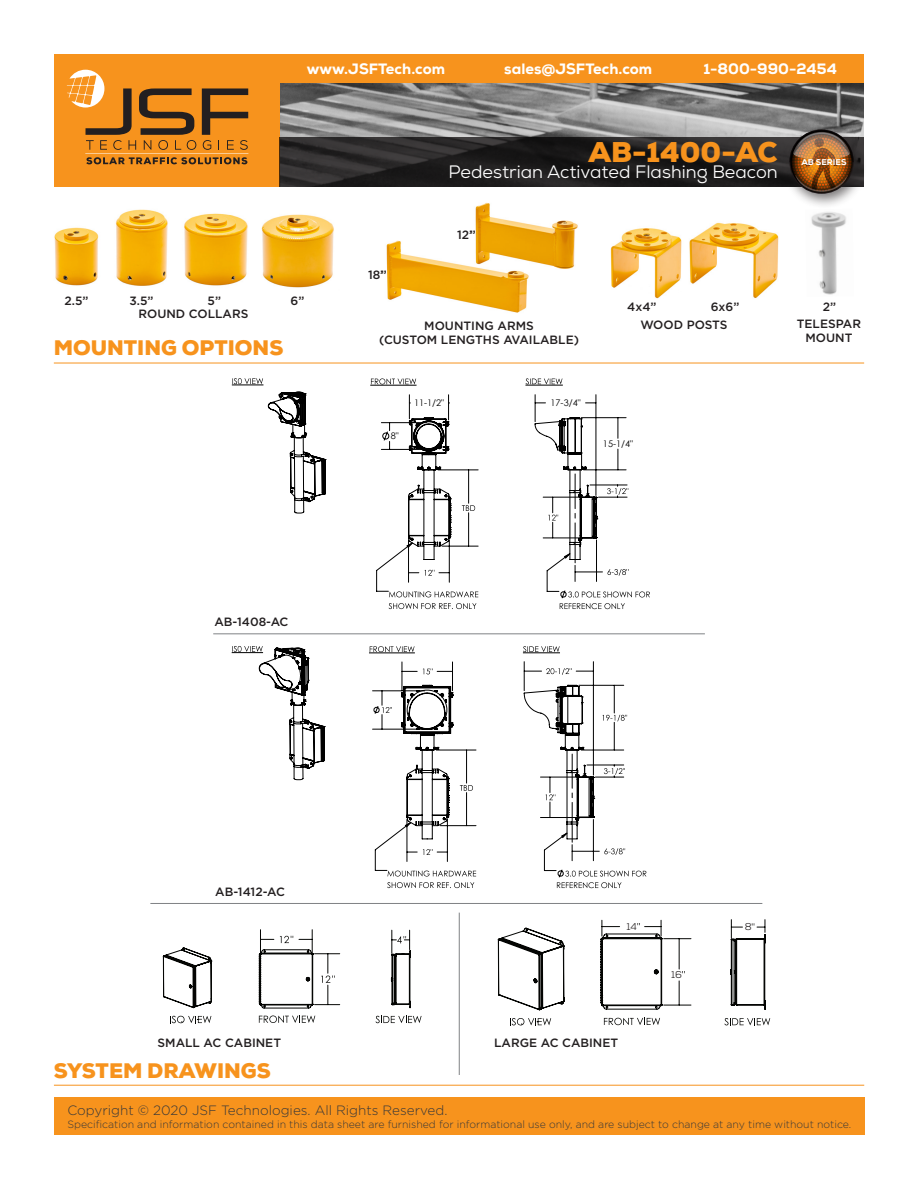
<style>
.page{position:relative;width:918px;height:1188px;background:#fff}
.page>*{position:absolute;margin:0;border:0;box-sizing:border-box;transform-origin:0 0}
.t1{font:900 28.5px "Nexa";color:#f7931d}
.t2{font:900 21px "Nexa";color:#f7931d}
.t3{font:18px "Nexa";color:#fff}
.t4{font:800 15px "Nexa";color:#fff}
.t5{font:300 13.5px "Gotham";color:#383839}
.t6{font:500 12px/14.4px "Gotham";color:#231f20;text-align:center}
.t7{font:300 10.5px "Gotham";color:#383839}
.t8{font:9.9px "Nexa";color:#231f20}
.t9{font:9.15px "Century Gothic";color:#000}
.t10{font:800 8.4px "Nexa";color:#fff}
</style>
<div class="page">
<svg style="left:376px;top:395px;width:274px;height:214px"></svg>
<svg style="left:268px;top:392px;width:58px;height:121px"></svg>
<svg style="left:232px;top:378px;width:31px;height:6px"></svg>
<hr style="left:232px;top:385px;width:31px;height:1px;background:#000">
<svg style="left:526px;top:378px;width:36px;height:6px"></svg>
<hr style="left:525px;top:385px;width:38px;height:1px;background:#000">
<svg style="left:371px;top:378px;width:45px;height:6px"></svg>
<hr style="left:370px;top:385px;width:47px;height:1px;background:#000">
<hr style="left:373px;top:691px;width:52px;height:1px;background:#000">
<hr style="left:373px;top:729px;width:52px;height:1px;background:#000">
<svg style="left:374px;top:662px;width:272px;height:226px"></svg>
<svg style="left:232px;top:646px;width:93px;height:134px"></svg>
<hr style="left:232px;top:652px;width:31px;height:1px;background:#000">
<svg style="left:523px;top:646px;width:37px;height:6px"></svg>
<hr style="left:523px;top:652px;width:37px;height:1px;background:#000">
<svg style="left:370px;top:646px;width:45px;height:6px"></svg>
<hr style="left:369px;top:653px;width:46px;height:1px;background:#000">
<img style="left:280px;top:83px;width:584px;height:54px">
<div style="left:54px;top:54px;width:226px;height:133px;background:#f7931d"></div>
<svg style="left:67px;top:70px;width:181px;height:94px"></svg>
<svg style="left:280px;top:137px;width:501px;height:50px;background:#242222"></svg>
<div style="left:280px;top:54px;width:584px;height:29px;background:#f7931d"></div>
<hr style="left:213px;top:634px;width:492px;height:1px;background:#808285">
<hr style="left:150px;top:903px;width:612px;height:1px;background:#808285">
<hr style="left:459px;top:913px;width:1px;height:162px;background:#808285">
<svg style="left:604px;top:1018px;width:56px;height:7px"></svg>
<svg style="left:724px;top:1018px;width:46px;height:7px"></svg>
<svg style="left:510px;top:1018px;width:41px;height:7px"></svg>
<svg style="left:730px;top:920px;width:36px;height:90px"></svg>
<svg style="left:498px;top:928px;width:67px;height:83px"></svg>
<svg style="left:601px;top:920px;width:90px;height:90px"></svg>
<svg style="left:259px;top:1016px;width:56px;height:7px"></svg>
<svg style="left:375px;top:1016px;width:47px;height:7px"></svg>
<svg style="left:170px;top:1016px;width:41px;height:7px"></svg>
<svg style="left:259px;top:930px;width:81px;height:78px"></svg>
<svg style="left:163px;top:947px;width:49px;height:61px"></svg>
<svg style="left:391px;top:930px;width:20px;height:78px"></svg>
<hr style="left:54px;top:1085px;width:810px;height:1px;background:#f7931d">
<hr style="left:54px;top:363px;width:810px;height:1px;background:#f7931d">
<div style="left:54px;top:1097px;width:810px;height:38px;background:#f7931d"></div>
<img style="left:54px;top:227px;width:45px;height:59px">
<img style="left:116px;top:209px;width:52px;height:77px">
<img style="left:184px;top:213px;width:64px;height:73px">
<img style="left:261px;top:214px;width:73px;height:74px">
<img style="left:610px;top:228px;width:72px;height:71px">
<img style="left:689px;top:222px;width:90px;height:76px">
<img style="left:811px;top:212px;width:35px;height:83px">
<img style="left:475px;top:202px;width:103px;height:67px">
<img style="left:386px;top:237px;width:145px;height:76px">
<div style="left:781px;top:124px;width:86px;height:85px;background:#231f20;opacity:.6"></div>
<img style="left:790px;top:130px;width:64px;height:62px">
<p class="t4" style="left:307px;top:59px;width:140px">www.JSFTech.com</p>
<p class="t4" style="left:504px;top:59px;width:149px">sales@JSFTech.com</p>
<p class="t4" style="left:703px;top:59px;width:135px">1-800-990-2454</p>
<p class="t6" style="left:64px;top:293px;width:26px">2.5”</p>
<p class="t6" style="left:129px;top:293px;width:26px">3.5”</p>
<p class="t6" style="left:208px;top:293px;width:15px">5”</p>
<p class="t6" style="left:291px;top:293px;width:15px">6”</p>
<p class="t6" style="left:139px;top:307px;width:111px">ROUND COLLARS</p>
<h2 class="t2" style="left:54px;top:334px;width:231px">MOUNTING OPTIONS</h2>
<p class="t6" style="left:368px;top:267px;width:20px">18”</p>
<h1 class="t1" style="left:588px;top:134px;width:191px">AB-1400-AC</h1>
<h3 class="t3" style="left:449px;top:161px;width:331px">Pedestrian Activated Flashing Beacon</h3>
<p class="t6" style="left:457px;top:228px;width:20px">12”</p>
<p class="t10" style="left:801px;top:157px;width:47px">AB SERIES</p>
<p class="t6" style="left:711px;top:299px;width:30px">6x6”</p>
<p class="t6" style="left:797px;top:298px;width:66px;line-height:17.2px">2”<br>TELESPAR</p>
<p class="t6" style="left:806px;top:331px;width:48px">MOUNT</p>
<p class="t6" style="left:627px;top:299px;width:31px">4x4”</p>
<p class="t6" style="left:379px;top:318px;width:201px">MOUNTING ARMS<br>(CUSTOM LENGTHS AVAILABLE)</p>
<p class="t6" style="left:640px;top:317px;width:89px">WOOD POSTS</p>
<p class="t9" style="left:391px;top:430px;width:9px">8"</p>
<p class="t9" style="left:414px;top:397px;width:32px">11-1/2"</p>
<p class="t9" style="left:551px;top:397px;width:32px">17-3/4"</p>
<p class="t9" style="left:603px;top:437px;width:32px">15-1/4"</p>
<p class="t6" style="left:214px;top:615px;width:76px">AB-1408-AC</p>
<p class="t6" style="left:215px;top:884px;width:71px">AB-1412-AC</p>
<p class="t8" style="left:627px;top:920px;width:12px">14</p>
<p class="t8" style="left:671px;top:968px;width:12px">16</p>
<p class="t8" style="left:745px;top:921px;width:8px">8</p>
<p class="t6" style="left:158px;top:1035px;width:125px">SMALL AC CABINET</p>
<p class="t6" style="left:494px;top:1035px;width:126px">LARGE AC CABINET</p>
<h2 class="t2" style="left:54px;top:1058px;width:219px">SYSTEM DRAWINGS</h2>
<p class="t5" style="left:67px;top:1102px;width:382px">Copyright © 2020 JSF Technologies. All Rights Reserved.</p>
<p class="t7" style="left:67px;top:1117px;width:785px">Specification and information contained in this data sheet are furnished for informational use only, and are subject to change at any time without notice.</p>
</div>
